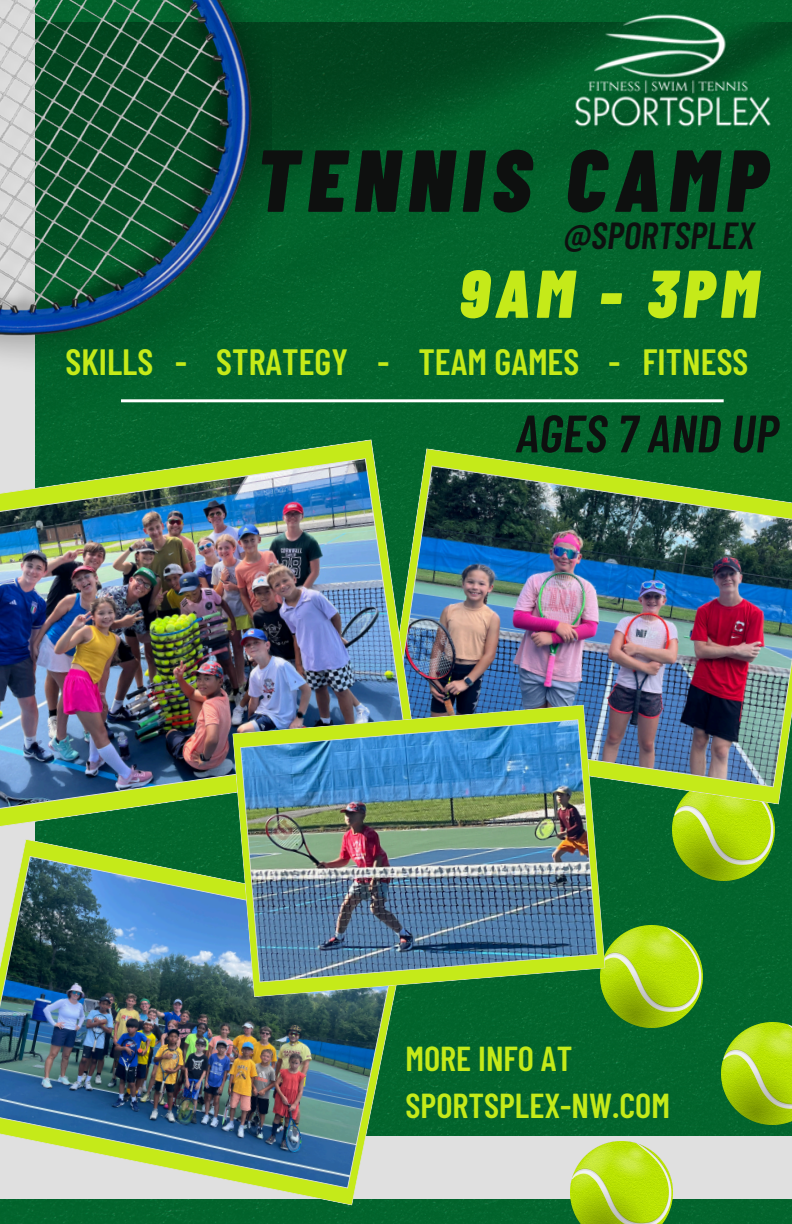
<style>
.page{position:relative;width:792px;height:1224px;background:#03642d}
.page>*{position:absolute;margin:0;border:0;box-sizing:border-box;transform-origin:0 0}
.t1{font:italic 900 87.8px "Barlow Condensed";letter-spacing:.1em;color:#0e100f}
.t2{font:italic 900 67.4px "Barlow Condensed";letter-spacing:.095em;color:#c5ea19}
.t3{font:italic 600 52.6px "Barlow Condensed";color:#0e100f}
.t4{font:italic 600 37.6px "Barlow Condensed";color:#0e100f}
.t5{font:600 36.6px "Barlow Condensed";color:#c5ea19}
.t6{font:600 34.6px "Barlow Condensed";color:#c5ea19}
</style>
<div class="page">
<div style="left:0;top:1136px;width:792px;height:63px;background:#e0e0e0"></div>
<img style="left:35px;top:22px;width:757px;height:426px">
<div style="left:0;top:0;width:35px;height:1192px;background:#e0e0e0"></div>
<img style="left:721px;top:1022px;width:71px;height:102px">
<img style="left:571px;top:1141px;width:102px;height:83px">
<hr style="left:121px;top:399px;width:603px;height:3px;background:#fff">
<img style="left:673px;top:805px;width:102px;height:76px">
<img style="left:601px;top:926px;width:102px;height:102px">
<img style="left:0;top:0;width:271px;height:379px">
<img style="left:495px;top:0;width:297px;height:274px">
<img style="left:419px;top:448px;width:373px;height:357px">
<img style="left:0;top:839px;width:411px;height:367px">
<img style="left:0;top:439px;width:419px;height:391px">
<img style="left:232px;top:704px;width:374px;height:293px">
<p class="t1" style="left:256px;top:124px;width:513px">TENNIS CAMP</p>
<p class="t4" style="left:564px;top:211px;width:193px">@SPORTSPLEX</p>
<h2 class="t2" style="left:459px;top:250px;width:300px">9AM - 3PM</h2>
<p class="t5" style="left:66px;top:338px;width:684px">SKILLS - STRATEGY - TEAM GAMES - FITNESS</p>
<p class="t3" style="left:516px;top:400px;width:264px">AGES 7 AND UP</p>
<p class="t6" style="left:406px;top:1036px;width:168px">MORE INFO AT</p>
<h3 class="t6" style="left:406px;top:1084px;width:266px">SPORTSPLEX-NW.COM</h3>
</div>
